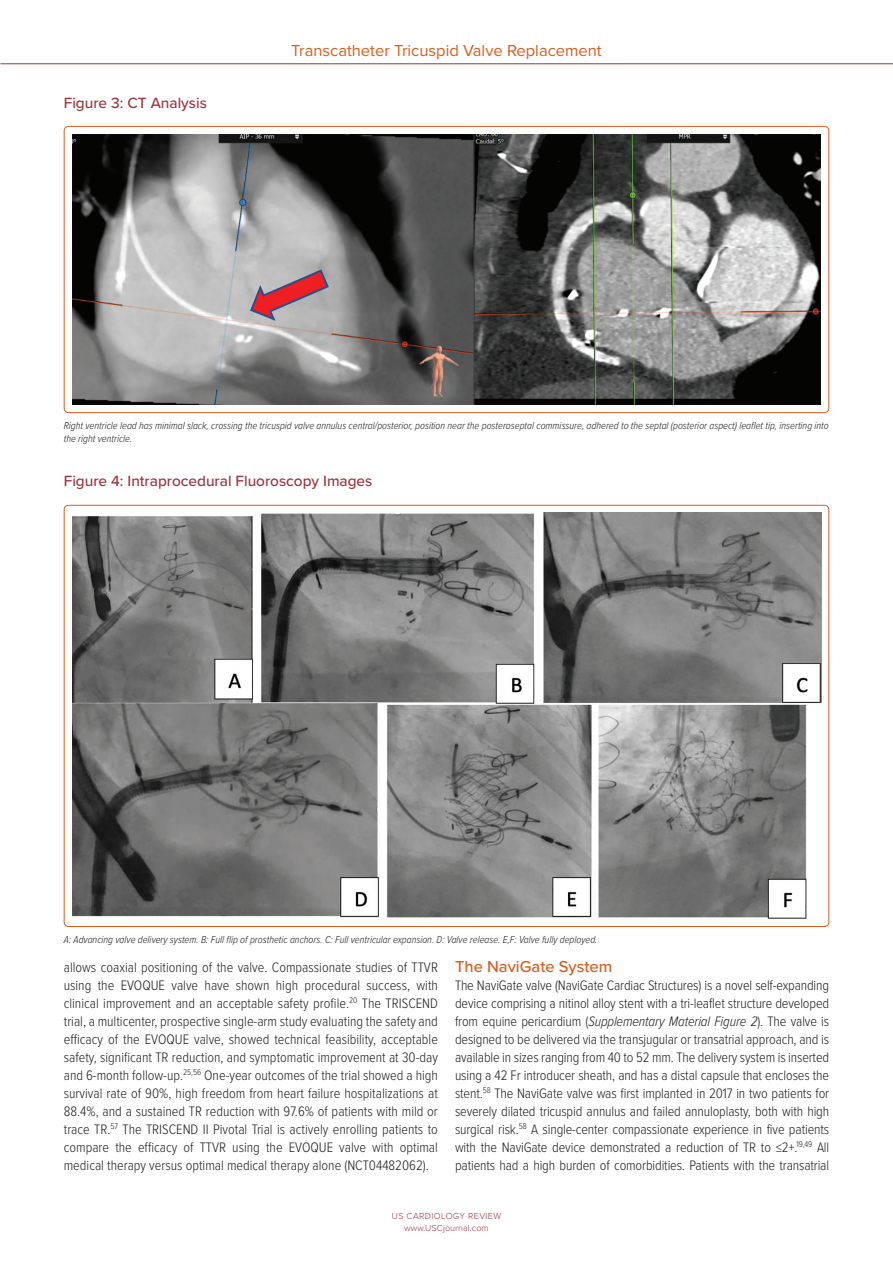
<style>
.page{position:relative;width:893px;height:1263px;background:#fff}
.page>*{position:absolute;margin:0;border:0;box-sizing:border-box;transform-origin:0 0}
.t1{font:16.5px "Proxima Nova";color:#db5c1c}
._09b_HEADING_B{font:500 16.5px "Proxima Nova";color:#db5c1c}
._11_FIG-TABLE_HEADIN{font:500 15.3px "Proxima Nova";color:#9f333f}
._10_BODY_TEXT{font:300 14.25px/18px "Proxima Nova Cond";letter-spacing:-.005em;color:#231f20;text-align:justify}
._11a_CAPTION_FIG-TAB{font:italic 300 10.5px/13.5px "Proxima Nova Cond";color:#231f20}
.t2{font:300 9px/12.8px "Proxima Nova";letter-spacing:.025em;color:#9f333f;text-align:center}
.s1{font-style:italic}
</style>
<div class="page">
<hr style="left:0;top:64px;width:893px;height:1px;background:#9f333f">
<img style="left:72px;top:135px;width:749px;height:269px">
<img style="left:73px;top:513px;width:748px;height:405px">
<p class="_11_FIG-TABLE_HEADIN" style="left:64px;top:91px;width:145px">Figure 3: CT Analysis</p>
<p class="t1" style="left:291px;top:38px;width:312px">Transcatheter Tricuspid Valve Replacement</p>
<p class="_11a_CAPTION_FIG-TAB" style="left:64px;top:418px;width:767px">Right ventricle lead has minimal slack, crossing the tricuspid valve annulus central/posterior, position near the posteroseptal commissure, adhered to the septal (posterior aspect) leaflet tip, inserting into the right ventricle.</p>
<p class="_11_FIG-TABLE_HEADIN" style="left:64px;top:469px;width:310px">Figure 4: Intraprocedural Fluoroscopy Images</p>
<p class="_11a_CAPTION_FIG-TAB" style="left:64px;top:932px;width:535px">A: Advancing valve delivery system. B: Full flip of prosthetic anchors. C: Full ventricular expansion. D: Valve release. E,F: Valve fully deployed.</p>
<p class="_10_BODY_TEXT" style="left:64px;top:958px;width:376px">allows coaxial positioning of the valve. Compassionate studies of TTVR using the EVOQUE valve have shown high procedural success, with clinical improvement and an acceptable safety profile.<sup>20</sup> The TRISCEND trial, a multicenter, prospective single-arm study evaluating the safety and efficacy of the EVOQUE valve, showed technical feasibility, acceptable safety, significant TR reduction, and symptomatic improvement at 30-day and 6-month follow-up.<sup>25,56</sup> One-year outcomes of the trial showed a high survival rate of 90%, high freedom from heart failure hospitalizations at 88.4%, and a sustained TR reduction with 97.6% of patients with mild or trace TR.<sup>57</sup> The TRISCEND II Pivotal Trial is actively enrolling patients to compare the efficacy of TTVR using the EVOQUE valve with optimal medical therapy versus optimal medical therapy alone (NCT04482062).</p>
<p class="_09b_HEADING_B" style="left:455px;top:954px;width:159px">The NaviGate System</p>
<p class="_10_BODY_TEXT" style="left:455px;top:976px;width:376px">The NaviGate valve (NaviGate Cardiac Structures) is a novel self-expanding device comprising a nitinol alloy stent with a tri-leaflet structure developed from equine pericardium (<span class="s1">Supplementary Material Figure 2</span>). The valve is designed to be delivered via the transjugular or transatrial approach, and is available in sizes ranging from 40 to 52 mm. The delivery system is inserted using a 42 Fr introducer sheath, and has a distal capsule that encloses the stent.<sup>58</sup> The NaviGate valve was first implanted in 2017 in two patients for severely dilated tricuspid annulus and failed annuloplasty, both with high surgical risk.<sup>58</sup> A single-center compassionate experience in five patients with the NaviGate device demonstrated a reduction of TR to ≤2+.<sup>19,49</sup> All patients had a high burden of comorbidities. Patients with the transatrial</p>
<p class="t2" style="left:392px;top:1209px;width:111px">US CARDIOLOGY REVIEW www.USCjournal.com</p>
</div>
